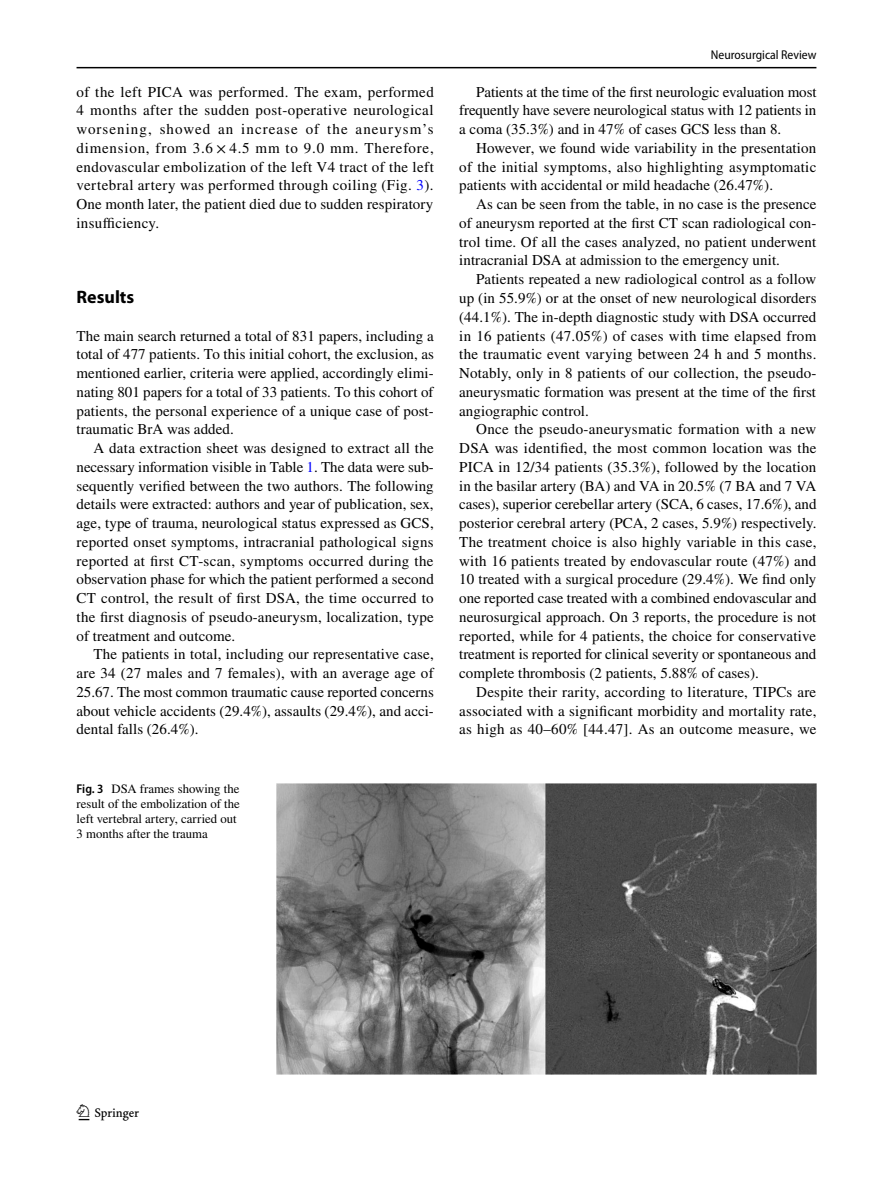
<style>
.page{position:relative;width:893px;height:1187px;background:#fff}
.page>*{position:absolute;margin:0;border:0;box-sizing:border-box;transform-origin:0 0}
.t1{font:22.5px "Springnew Regular 2";color:#000}
.t2{font:700 18px "Myriad Pro";color:#000}
.t3{font:15px/18.8px "STIX";letter-spacing:.005em;color:#000;text-align:justify}
.t4{font:12.75px/15px "STIX";color:#000}
.t5{font:semi-condensed 12.75px "Myriad Pro";color:#000}
.s1{color:#00f}
.s2{font-family:"Myriad Pro";font-weight:600;font-stretch:semi-condensed}
</style>
<div class="page">
<hr style="left:77px;top:67px;width:739px;height:1px;background:#000">
<img style="left:276px;top:783px;width:540px;height:290px">
<p class="t3" style="left:77px;top:83px;width:359px">of the left PICA was performed. The exam, performed 4 months after the sudden post-operative neurological worsening, showed an increase of the aneurysm’s dimension, from 3.6 × 4.5 mm to 9.0 mm. Therefore, endovascular embolization of the left V4 tract of the left vertebral artery was performed through coiling (Fig. <span class="s1">3</span>).<br>One month later, the patient died due to sudden respiratory insufficiency.</p>
<p class="t2" style="left:77px;top:285px;width:59px">Results</p>
<p class="t3" style="left:77px;top:327px;width:359px">The main search returned a total of 831 papers, including a total of 477 patients. To this initial cohort, the exclusion, as mentioned earlier, criteria were applied, accordingly elimi&shy;nating 801 papers for a total of 33 patients. To this cohort of patients, the personal experience of a unique case of post&shy;traumatic BrA was added.</p>
<p class="t3" style="left:77px;top:439px;width:359px;text-indent:17px">A data extraction sheet was designed to extract all the necessary information visible in Table <span class="s1">1</span>. The data were sub&shy;sequently verified between the two authors. The following details were extracted: authors and year of publication, sex, age, type of trauma, neurological status expressed as GCS, reported onset symptoms, intracranial pathological signs reported at first CT-scan, symptoms occurred during the observation phase for which the patient performed a second CT control, the result of first DSA, the time occurred to the first diagnosis of pseudo-aneurysm, localization, type of treatment and outcome.</p>
<p class="t3" style="left:77px;top:646px;width:359px;text-indent:17px">The patients in total, including our representative case, are 34 (27 males and 7 females), with an average age of 25.67. The most common traumatic cause reported concerns about vehicle accidents (29.4%), assaults (29.4%), and acci&shy;dental falls (26.4%).</p>
<p class="t4" style="left:77px;top:782px;width:165px"><span class="s2">Fig. 3</span> DSA frames showing the result of the embolization of the left vertebral artery, carried out<br>3 months after the trauma</p>
<p class="t5" style="left:711px;top:48px;width:107px">Neurosurgical Review</p>
<p class="t3" style="left:459px;top:83px;width:359px;text-indent:17px">Patients at the time of the first neurologic evaluation most frequently have severe neurological status with 12 patients in a coma (35.3%) and in 47% of cases GCS less than 8.</p>
<p class="t3" style="left:459px;top:139px;width:359px;text-indent:17px">However, we found wide variability in the presentation of the initial symptoms, also highlighting asymptomatic patients with accidental or mild headache (26.47%).</p>
<p class="t3" style="left:459px;top:196px;width:359px;text-indent:17px">As can be seen from the table, in no case is the presence of aneurysm reported at the first CT scan radiological con&shy;trol time. Of all the cases analyzed, no patient underwent intracranial DSA at admission to the emergency unit.</p>
<p class="t3" style="left:459px;top:271px;width:359px;text-indent:17px">Patients repeated a new radiological control as a follow up (in 55.9%) or at the onset of new neurological disorders (44.1%). The in-depth diagnostic study with DSA occurred in 16 patients (47.05%) of cases with time elapsed from the traumatic event varying between 24 h and 5 months.<br>Notably, only in 8 patients of our collection, the pseudo&shy;aneurysmatic formation was present at the time of the first angiographic control.</p>
<p class="t3" style="left:459px;top:421px;width:359px;text-indent:17px">Once the pseudo-aneurysmatic formation with a new DSA was identified, the most common location was the PICA in 12/34 patients (35.3%), followed by the location in the basilar artery (BA) and VA in 20.5% (7 BA and 7 VA cases), superior cerebellar artery (SCA, 6 cases, 17.6%), and posterior cerebral artery (PCA, 2 cases, 5.9%) respectively.<br>The treatment choice is also highly variable in this case, with 16 patients treated by endovascular route (47%) and 10 treated with a surgical procedure (29.4%). We find only one reported case treated with a combined endovascular and neurosurgical approach. On 3 reports, the procedure is not reported, while for 4 patients, the choice for conservative treatment is reported for clinical severity or spontaneous and complete thrombosis (2 patients, 5.88% of cases).</p>
<p class="t3" style="left:459px;top:683px;width:359px;text-indent:17px">Despite their rarity, according to literature, TIPCs are associated with a significant morbidity and mortality rate, as high as 40–60% [44.47]. As an outcome measure, we</p>
<h1 class="t1" style="left:79px;top:1104px;width:62px">1 3</h1>
</div>
